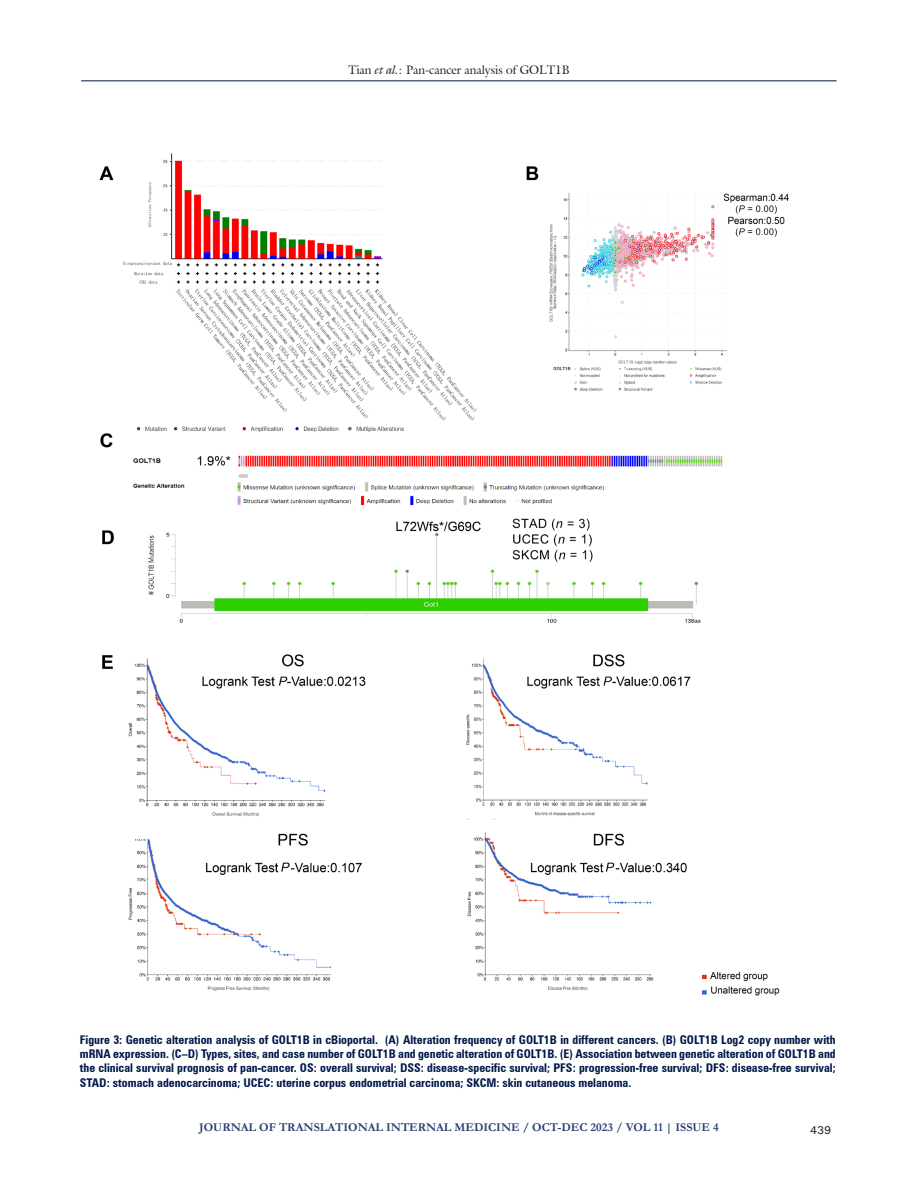
<style>
.page{position:relative;width:918px;height:1188px;background:#fff}
.page>*{position:absolute;margin:0;border:0;box-sizing:border-box;transform-origin:0 0}
.FGC{font:700 condensed 12px/14.4px "Zurich BT";color:#00174a;text-align:justify}
.t1{font:700 12px "Garamond";color:#2a3d70}
.t2{font:12px "Galliard IT Cby BT";color:#231f20}
.t3{font:500 11.25px "Univers";color:#231f20}
.s1{font-style:italic}
</style>
<div class="page">
<hr style="left:81px;top:80px;width:756px;height:1px;background:#00174a">
<img style="left:99px;top:153px;width:690px;height:843px">
<p class="t2" style="left:348px;top:62px;width:223px">Tian <span class="s1">et al.</span>: Pan-cancer analysis of GOLT1B</p>
<p class="FGC" style="left:80px;top:1032px;width:758px">Figure 3: Genetic alteration analysis of GOLT1B in cBioportal. (A) Alteration frequency of GOLT1B in different cancers. (B) GOLT1B Log2 copy number with mRNA expression. (C–D) Types, sites, and case number of GOLT1B and genetic alteration of GOLT1B. (E) Association between genetic alteration of GOLT1B and the clinical survival prognosis of pan-cancer. OS: overall survival; DSS: disease-specific survival; PFS: progression-free survival; DFS: disease-free survival; STAD: stomach adenocarcinoma; UCEC: uterine corpus endometrial carcinoma; SKCM: skin cutaneous melanoma.</p>
<p class="t1" style="left:199px;top:1119px;width:521px">JOURNAL OF TRANSLATIONAL INTERNAL MEDICINE / OCT-DEC 2023 / VOL 11 | ISSUE 4</p>
<p class="t3" style="left:810px;top:1123px;width:23px">439</p>
</div>
